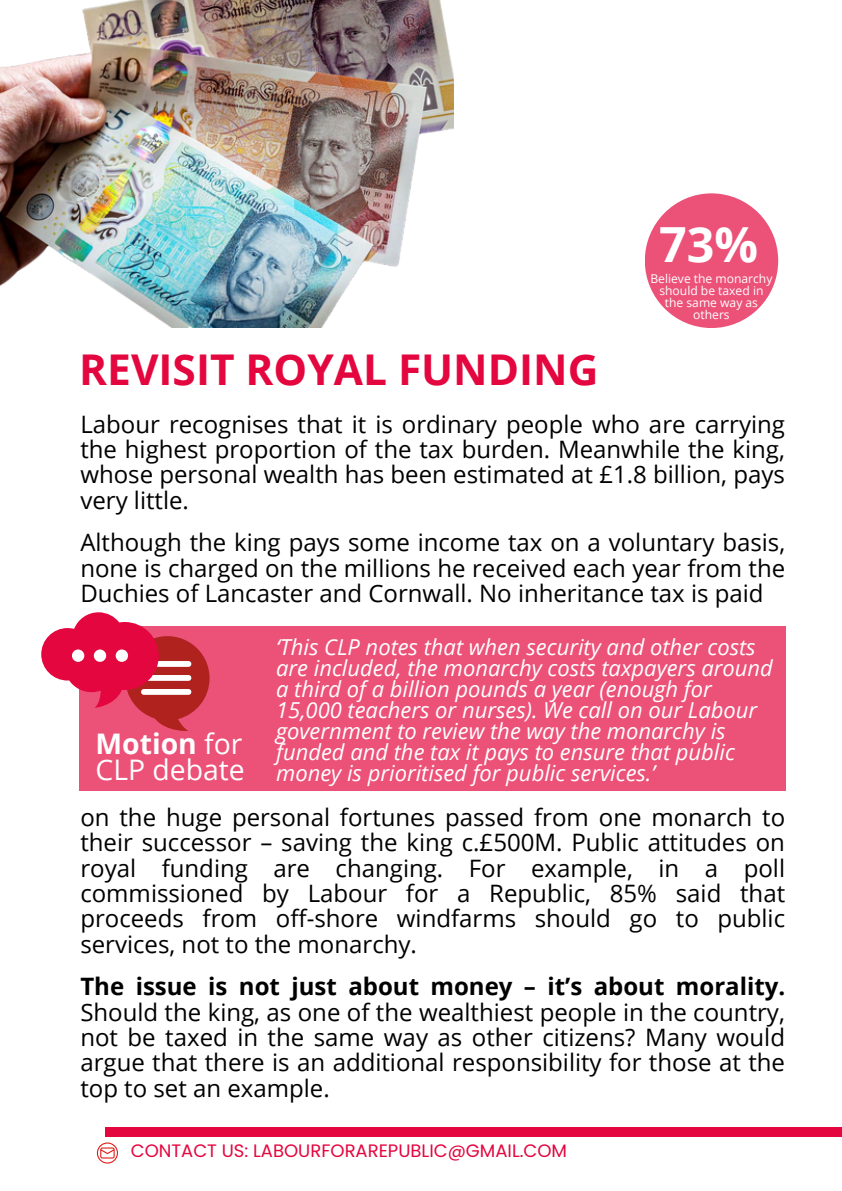
<style>
.page{position:relative;width:842px;height:1191px;background:#fff}
.page>*{position:absolute;margin:0;border:0;box-sizing:border-box;transform-origin:0 0}
.t1{font:700 48.4px "Open Sans";color:#fff}
.t2{font:700 42.4px "Open Sans";color:#e4063e}
.t3{font:28.4px/25.6px "Open Sans";color:#fff}
.t4{font:24px/25.4px "Open Sans";color:#000;text-align:justify}
.t5{font:italic 22px/21px "Open Sans";color:#fff}
.t6{font:18px "Poppins";color:#e4063e}
.t7{font:12.2px/11.8px "Open Sans";color:#fff;text-align:center}
.s1{font-weight:700}
</style>
<div class="page">
<div style="left:105px;top:1127px;width:737px;height:9px;background:#e4063e"></div>
<svg style="left:97px;top:1142px;width:21px;height:21px"></svg>
<div style="left:79px;top:626px;width:706px;height:165px;background:#ec5178"></div>
<img style="left:0;top:0;width:453px;height:328px">
<svg style="left:41px;top:612px;width:168px;height:119px"></svg>
<div style="left:72px;top:650px;width:12px;height:12px;background:#fff;border-radius:50%"></div>
<div style="left:94px;top:650px;width:12px;height:12px;background:#fff;border-radius:50%"></div>
<div style="left:116px;top:650px;width:12px;height:12px;background:#fff;border-radius:50%"></div>
<div style="left:644px;top:193px;width:134px;height:135px;background:#ec5178;border-radius:50%"></div>
<h4 class="t1" style="left:659px;top:210px;width:100px">73%</h4>
<p class="t2" style="left:79px;top:340px;width:520px">REVISIT ROYAL FUNDING</p>
<h4 class="t7" style="left:650px;top:272px;width:124px">Believe the monarchy should be taxed in the same way as others</h4>
<p class="t4" style="left:80px;top:411px;width:706px">Labour recognises that it is ordinary people who are carrying the highest proportion of the tax burden. Meanwhile the king, whose personal wealth has been estimated at £1.8 billion, pays very little.</p>
<p class="t4" style="left:80px;top:529px;width:706px">Although the king pays some income tax on a voluntary basis, none is charged on the millions he received each year from the Duchies of Lancaster and Cornwall. No inheritance tax is paid</p>
<h3 class="t3" style="left:96px;top:730px;width:151px"><span class="s1">Motion</span> for<br>CLP debate</h3>
<h4 class="t5" style="left:276px;top:636px;width:498px">‘This CLP notes that when security and other costs are included, the monarchy costs taxpayers around a third of a billion pounds a year (enough for 15,000 teachers or nurses). We call on our Labour government to review the way the monarchy is funded and the tax it pays to ensure that public money is prioritised for public services.’</h4>
<h1 class="t4" style="left:80px;top:804px;width:706px">on the huge personal fortunes passed from one monarch to their successor – saving the king c.£500M. Public attitudes on royal funding are changing. For example, in a poll commissioned by Labour for a Republic, 85% said that proceeds from off-shore windfarms should go to public services, not to the monarchy.</h1>
<h2 class="t4" style="left:80px;top:973px;width:706px"><span class="s1">The issue is not just about money – it’s about morality.<br></span>Should the king, as one of the wealthiest people in the country, not be taxed in the same way as other citizens? Many would argue that there is an additional responsibility for those at the top to set an example.</h2>
<h4 class="t6" style="left:131px;top:1138px;width:438px">CONTACT US: LABOURFORAREPUBLIC@GMAIL.COM</h4>
</div>
